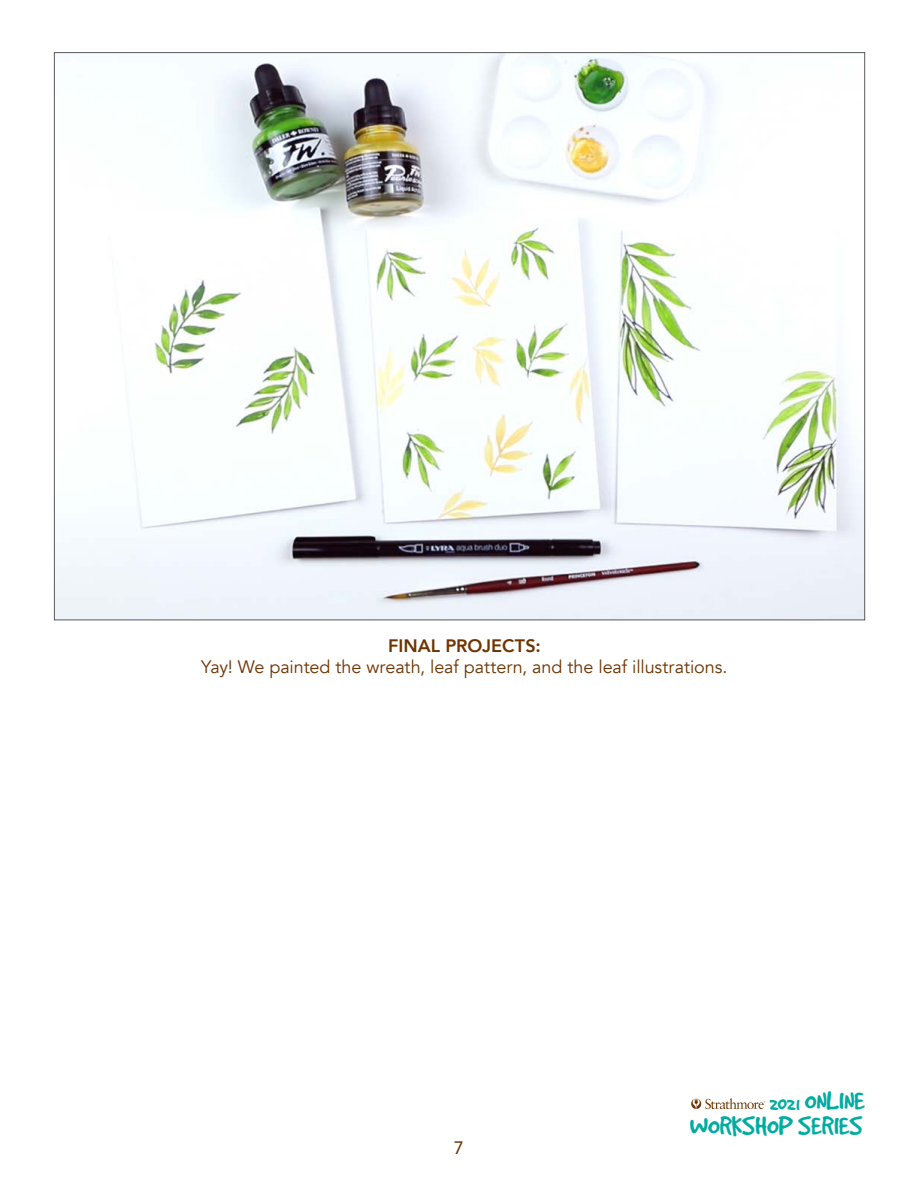
<style>
.page{position:relative;width:918px;height:1188px;background:#fff}
.page>*{position:absolute;margin:0;border:0;box-sizing:border-box;transform-origin:0 0}
.t1{font:29.55px/24.6px "Good Dog";color:#00aca0;text-align:right}
.t2{font:18px "Avenir";letter-spacing:-.005em;color:#6e3400}
.t3{font:800 18px "Avenir";color:#6e3400}
.t4{font:18px "Avenir";color:#6e3400}
.s1{font-size:21.45px}
</style>
<div class="page">
<img style="left:56px;top:54px;width:807px;height:564px">
<svg style="left:691px;top:1098px;width:75px;height:11px"></svg>
<p class="t3" style="left:388px;top:632px;width:154px">FINAL PROJECTS:</p>
<p class="t2" style="left:201px;top:656px;width:528px">Yay! We painted the wreath, leaf pattern, and the leaf illustrations.</p>
<p class="t4" style="left:454px;top:1134px;width:12px">7</p>
<h1 class="t1" style="left:690px;top:1088px;width:176px"><span class="s1">2021</span> ONLINE<br>WORKSHOP SERIES</h1>
</div>
